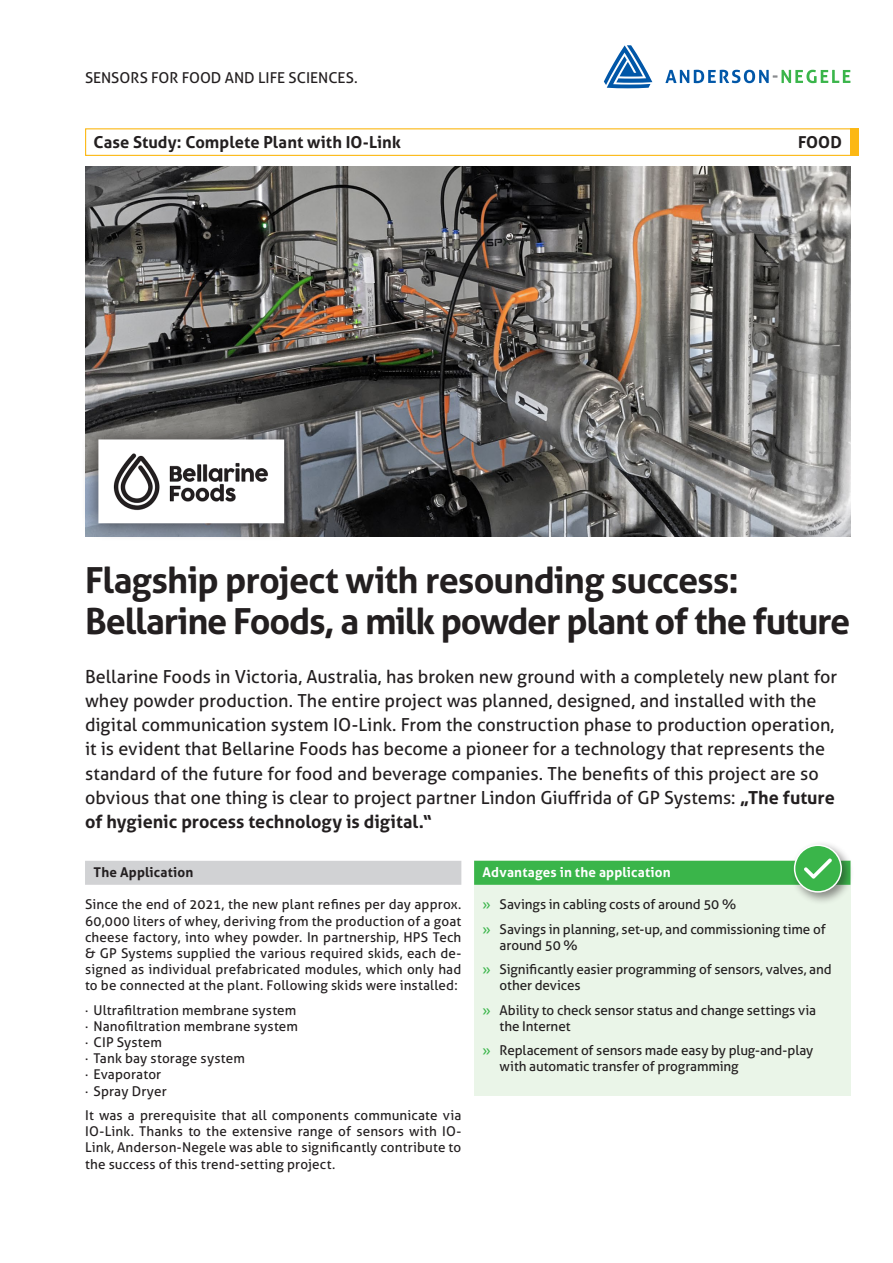
<style>
.page{position:relative;width:893px;height:1263px;background:#fff}
.page>*{position:absolute;margin:0;border:0;box-sizing:border-box;transform-origin:0 0}
.t1{font:700 36px/40.5px "Aller";letter-spacing:-.03em;color:#231f20}
.t2{font:18px/24.3px "Aller";letter-spacing:-.005em;color:#231f20}
.t3{font:700 16.5px "Aller";letter-spacing:.005em;color:#231f20}
.t4{font:15px "Aller";color:#231f20}
.t5{font:13.5px/16.2px "Aller";letter-spacing:-.005em;color:#231f20}
.t6{font:700 13.5px "Aller";letter-spacing:.015em;color:#fff}
.t7{font:700 13.5px "Aller";letter-spacing:.01em;color:#231f20}
.s1{font-weight:700}
.s2{color:#3ab54a}
</style>
<div class="page">
<div style="left:850px;top:128px;width:9px;height:28px;background:#fcb814"></div>
<div style="left:85px;top:128px;width:774px;height:28px;border:1px solid #fcb814"></div>
<svg style="left:665px;top:70px;width:185px;height:13px"></svg>
<svg style="left:604px;top:45px;width:48px;height:43px"></svg>
<div style="left:85px;top:861px;width:376px;height:24px;background:#d1d2d4"></div>
<div style="left:474px;top:860px;width:376px;height:236px;background:#eaf5e8"></div>
<div style="left:474px;top:861px;width:376px;height:24px;background:#3ab54a"></div>
<div style="left:790px;top:840px;width:64px;height:65px;background:#231f20;opacity:.5"></div>
<div style="left:795px;top:845px;width:46px;height:47px;background:#3ab54a;border-radius:50%"></div>
<div style="left:794px;top:844px;width:48px;height:49px;border:2px solid #fff;border-radius:50%"></div>
<svg style="left:804px;top:858px;width:28px;height:21px"></svg>
<img style="left:85px;top:167px;width:765px;height:370px">
<div style="left:80px;top:421px;width:222px;height:120px;background:#231f20;opacity:.75"></div>
<svg style="left:90px;top:431px;width:202px;height:100px"></svg>
<img style="left:111px;top:452px;width:161px;height:59px">
<p class="t4" style="left:85px;top:69px;width:274px">SENSORS FOR FOOD AND LIFE SCIENCES.</p>
<p class="t3" style="left:94px;top:132px;width:309px">Case Study: Complete Plant with IO-Link</p>
<p class="t3" style="left:798px;top:132px;width:45px">FOOD</p>
<h1 class="t1" style="left:85px;top:560px;width:767px">Flagship project with resounding success:<br>Bellarine Foods, a milk powder plant of the future</h1>
<p class="t2" style="left:85px;top:664px;width:754px">Bellarine Foods in Victoria, Australia, has broken new ground with a completely new plant for whey powder production. The entire project was planned, designed, and installed with the digital communication system IO-Link. From the construction phase to production operation, it is evident that Bellarine Foods has become a pioneer for a technology that represents the standard of the future for food and beverage companies. The benefits of this project are so obvious that one thing is clear to project partner Lindon Giuffrida of GP Systems: <span class="s1">„The future of hygienic process technology is digital.“</span></p>
<p class="t7" style="left:94px;top:864px;width:101px">The Application</p>
<p class="t5" style="left:85px;top:896px;width:378px;text-align:justify">Since the end of 2021, the new plant refines per day approx.<br>60,000 liters of whey, deriving from the production of a goat cheese factory, into whey powder. In partnership, HPS Tech &amp; GP Systems supplied the various required skids, each de&shy;signed as individual prefabricated modules, which only had to be connected at the plant. Following skids were installed:</p>
<p class="t5" style="left:85px;top:1002px;width:215px">· Ultrafiltration membrane system · Nanofiltration membrane system · CIP System<br>· Tank bay storage system<br>· Evaporator<br>· Spray Dryer</p>
<p class="t5" style="left:85px;top:1107px;width:378px;text-align:justify">It was a prerequisite that all components communicate via IO-Link. Thanks to the extensive range of sensors with IO-Link, Anderson-Negele was able to significantly contribute to the success of this trend-setting project.</p>
<p class="t6" style="left:483px;top:864px;width:190px">Advantages in the application</p>
<p class="t5" style="left:483px;top:892px;width:345px;line-height:24.3px"><span class="s2">»</span> Savings in cabling costs of around 50 %<br><span class="s2">»</span> Savings in planning, set-up, and commissioning time of</p>
<p class="t5" style="left:483px;top:933px;width:351px;line-height:24.3px;text-indent:17px">around 50 %<br><span class="s2">»</span> Significantly easier programming of sensors, valves, and</p>
<p class="t5" style="left:483px;top:973px;width:335px;line-height:24.3px;text-indent:17px">other devices<br><span class="s2">»</span> Ability to check sensor status and change settings via</p>
<p class="t5" style="left:483px;top:1014px;width:332px;line-height:24.3px;text-indent:17px">the Internet<br><span class="s2">»</span> Replacement of sensors made easy by plug-and-play</p>
<p class="t5" style="left:500px;top:1058px;width:240px">with automatic transfer of programming</p>
</div>
